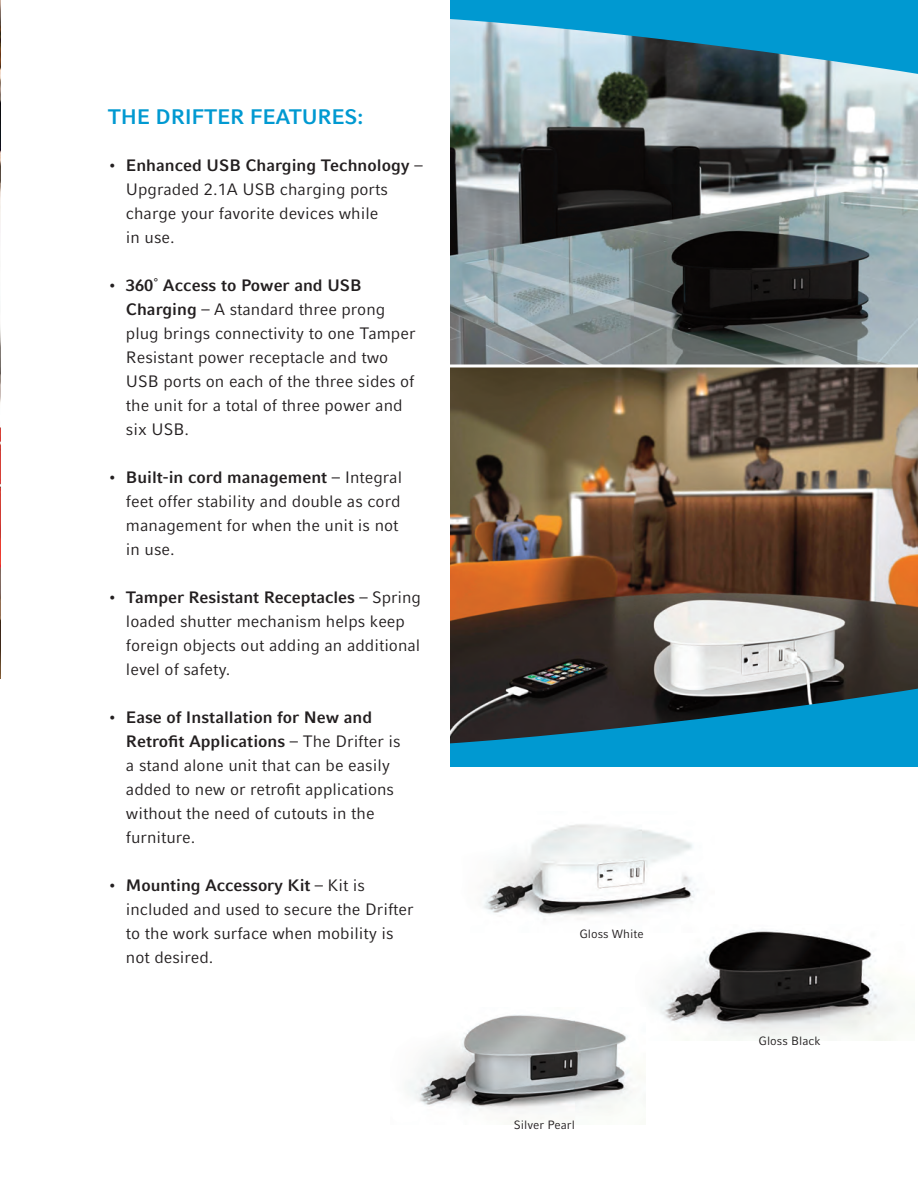
<style>
.page{position:relative;width:918px;height:1188px;background:#fff}
.page>*{position:absolute;margin:0;border:0;box-sizing:border-box;transform-origin:0 0}
.t1{font:700 21px "Compatil Fact LT Pro";letter-spacing:-.01em;color:#0099d1}
.t2{font:16.5px/24px "Compatil Fact LT Pro";color:#231f20}
.t3{font:12px "Compatil Fact LT Pro";color:#231f20}
.s1{font-weight:700}
</style>
<div class="page">
<img style="left:652px;top:930px;width:241px;height:111px">
<img style="left:483px;top:824px;width:232px;height:108px">
<img style="left:0;top:0;width:1px;height:679px">
<img style="left:450px;top:108px;width:468px;height:256px">
<img style="left:450px;top:368px;width:468px;height:288px">
<svg style="left:450px;top:0;width:468px;height:108px;background:#589db5"></svg>
<svg style="left:450px;top:656px;width:468px;height:110px;background:#2f6d84"></svg>
<svg style="left:450px;top:364px;width:468px;height:4px"></svg>
<img style="left:408px;top:1015px;width:233px;height:98px">
<p class="t1" style="left:108px;top:109px;width:257px">THE DRIFTER FEATURES:</p>
<p class="t2" style="left:126px;top:155px;width:298px;text-indent:-18px"><span class="s1">• Enhanced USB Charging Technology</span> –<br>Upgraded 2.1A USB charging ports charge your favorite devices while<br>in use.</p>
<p class="t2" style="left:126px;top:275px;width:291px;text-indent:-18px"><span class="s1">• 360˚ Access to Power and USB<br>Charging</span> – A standard three prong plug brings connectivity to one Tamper<br>Resistant power receptacle and two<br>USB ports on each of the three sides of the unit for a total of three power and six USB.</p>
<p class="t2" style="left:126px;top:467px;width:278px;text-indent:-18px"><span class="s1">• Built-in cord management</span> – Integral feet offer stability and double as cord management for when the unit is not in use.</p>
<p class="t2" style="left:126px;top:587px;width:296px;text-indent:-18px"><span class="s1">• Tamper Resistant Receptacles</span> – Spring loaded shutter mechanism helps keep foreign objects out adding an additional level of safety.</p>
<p class="t2" style="left:126px;top:707px;width:276px;text-indent:-18px"><span class="s1">• Ease of Installation for New and<br>Retrofit Applications</span> – The Drifter is a stand alone unit that can be easily added to new or retrofit applications without the need of cutouts in the furniture.</p>
<p class="t2" style="left:126px;top:875px;width:289px;text-indent:-18px"><span class="s1">• Mounting Accessory Kit</span> – Kit is included and used to secure the Drifter to the work surface when mobility is not desired.</p>
<p class="t3" style="left:579px;top:930px;width:66px">Gloss White</p>
<p class="t3" style="left:514px;top:1120px;width:63px">Silver Pearl</p>
<p class="t3" style="left:759px;top:1037px;width:64px">Gloss Black</p>
</div>
